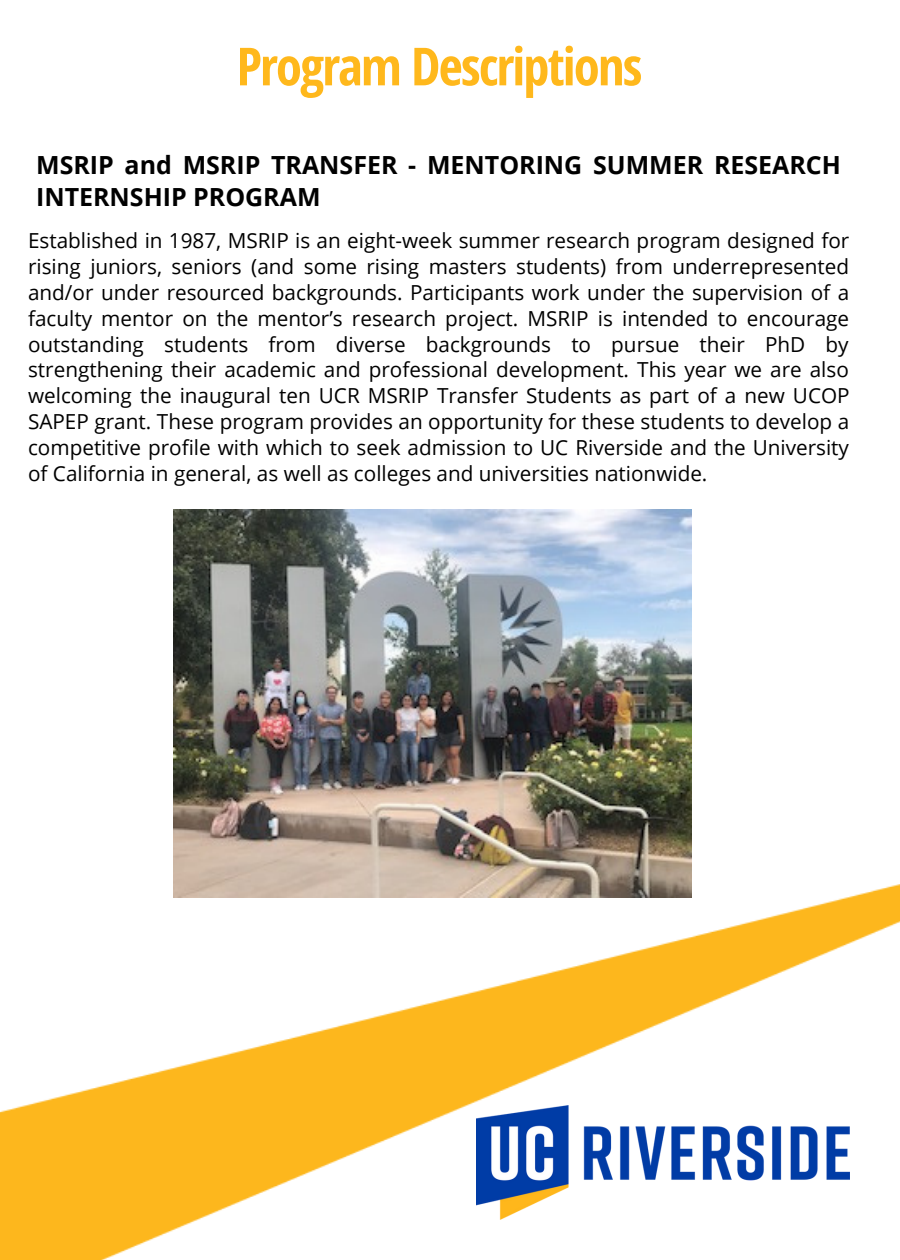
<style>
.page{position:relative;width:900px;height:1260px;background:#fff}
.page>*{position:absolute;margin:0;border:0;box-sizing:border-box;transform-origin:0 0}
.t1{font:700 52.5px "Open Sans Condensed";letter-spacing:-.035em;color:#ffb81c}
.t2{font:700 25px/32px "Open Sans";color:#000}
.t3{font:20.75px/26px "Open Sans";color:#000;text-align:justify}
</style>
<div class="page">
<img style="left:0;top:860px;width:900px;height:399px">
<img style="left:477px;top:1105px;width:373px;height:114px">
<img style="left:174px;top:510px;width:517px;height:388px">
<h1 class="t1" style="left:237px;top:29px;width:407px">Program Descriptions</h1>
<p class="t2" style="left:36px;top:148px;width:806px">MSRIP and MSRIP TRANSFER - MENTORING SUMMER RESEARCH<br>INTERNSHIP PROGRAM</p>
<p class="t3" style="left:28px;top:227px;width:823px">Established in 1987, MSRIP is an eight-week summer research program designed for rising juniors, seniors (and some rising masters students) from underrepresented and/or under resourced backgrounds. Participants work under the supervision of a faculty mentor on the mentor’s research project. MSRIP is intended to encourage outstanding students from diverse backgrounds to pursue their PhD by strengthening their academic and professional development. This year we are also welcoming the inaugural ten UCR MSRIP Transfer Students as part of a new UCOP SAPEP grant. These program provides an opportunity for these students to develop a competitive profile with which to seek admission to UC Riverside and the University of California in general, as well as colleges and universities nationwide.</p>
</div>
